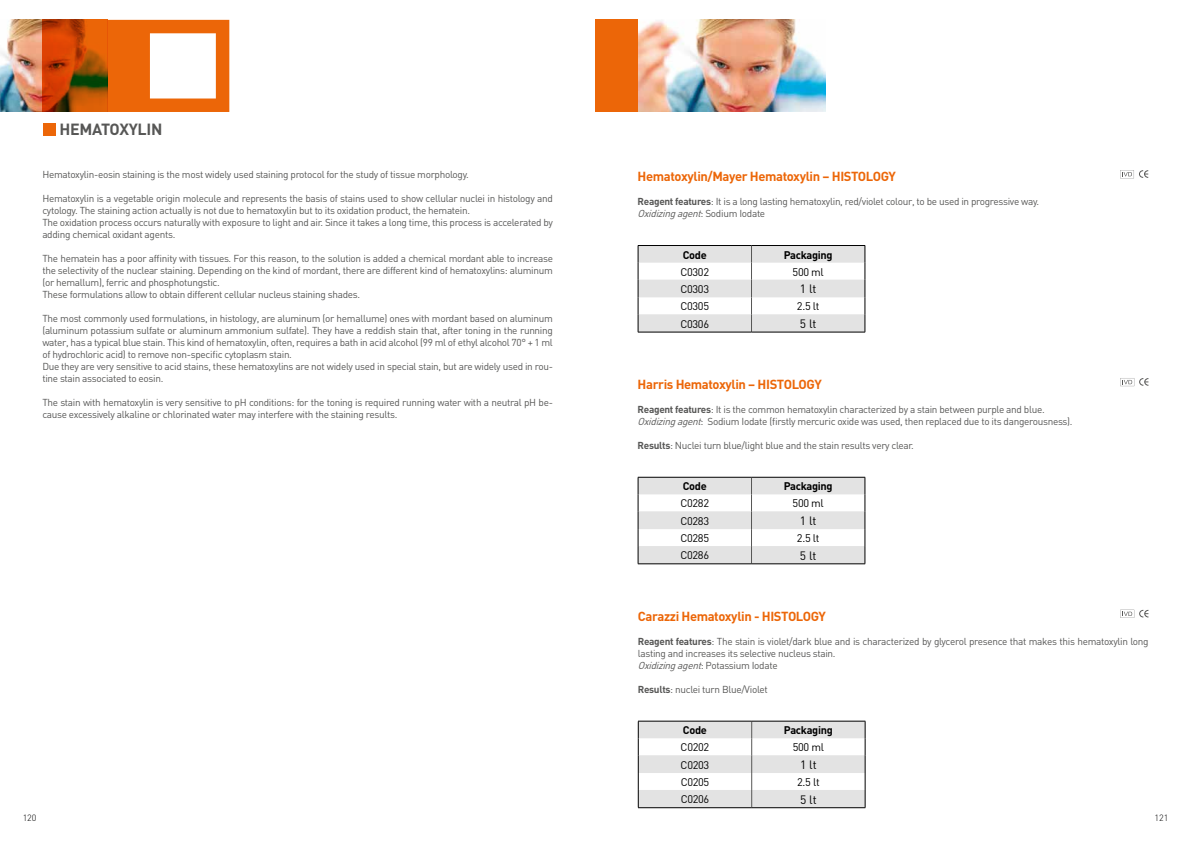
<style>
.page{position:relative;width:1191px;height:842px;background:#fff}
.page>*{position:absolute;margin:0;border:0;box-sizing:border-box;transform-origin:0 0}
.t1{font:700 16px "DIN";color:#575756}
.t2{font:700 13px "DIN";letter-spacing:-.03em;color:#ec6608}
.t3{font:12px "DIN";color:#000}
.t4{font:11px "DIN";letter-spacing:-.03em;color:#000}
.t5{font:700 11px "DIN";letter-spacing:-.03em;color:#000}
.t6{font:10px/12px "DIN";letter-spacing:-.03em;color:#575756}
.t7{font:300 9px "DIN";color:#000}
.s1{font-weight:700}
.s2{font-style:italic}
</style>
<div class="page">
<img style="left:0;top:20px;width:43px;height:92px">
<div style="left:595px;top:20px;width:43px;height:92px;background:#ec6608"></div>
<svg style="left:43px;top:20px;width:65px;height:92px;background:#b54804"></svg>
<img style="left:638px;top:20px;width:187px;height:92px">
<svg style="left:108px;top:20px;width:121px;height:92px"></svg>
<div style="left:43px;top:123px;width:13px;height:13px;background:#ec6608"></div>
<svg style="left:638px;top:245px;width:227px;height:87px"></svg>
<hr style="left:638px;top:332px;width:113px;height:1px;background:#000">
<hr style="left:751px;top:332px;width:114px;height:1px;background:#000">
<svg style="left:1120px;top:170px;width:28px;height:8px"></svg>
<svg style="left:638px;top:477px;width:227px;height:87px"></svg>
<hr style="left:638px;top:564px;width:113px;height:1px;background:#000">
<hr style="left:751px;top:564px;width:114px;height:1px;background:#000">
<svg style="left:1120px;top:378px;width:28px;height:8px"></svg>
<svg style="left:638px;top:721px;width:228px;height:87px"></svg>
<hr style="left:638px;top:807px;width:113px;height:1px;background:#000">
<hr style="left:751px;top:807px;width:114px;height:1px;background:#000">
<svg style="left:1120px;top:610px;width:28px;height:8px"></svg>
<h1 class="t1" style="left:60px;top:119px;width:79px">HE MATOXYLIN</h1>
<p class="t6" style="left:42px;top:168px;width:428px">Hematoxylin-eosin staining is the most widely used staining protocol for the study of tissue morphology.</p>
<p class="t6" style="left:42px;top:192px;width:512px">Hematoxylin is a vegetable origin molecule and represents the basis of stains used to show cellular nuclei in histology and cytology. The staining action actually is not due to hematoxylin but to its oxidation product, the hematein.<br>The oxidation process occurs naturally with exposure to light and air. Since it takes a long time, this process is accelerated by adding chemical oxidant agents.</p>
<p class="t6" style="left:42px;top:252px;width:512px">The hematein has a poor affinity with tissues. For this reason, to the solution is added a chemical mordant able to increase the selectivity of the nuclear staining. Depending on the kind of mordant, there are different kind of hematoxylins: aluminum (or hemallum), ferric and phosphotungstic.<br>These formulations allow to obtain different cellular nucleus staining shades.</p>
<p class="t6" style="left:42px;top:312px;width:512px">The most commonly used formulations, in histology, are aluminum (or hemallume) ones with mordant based on aluminum (aluminum potassium sulfate or aluminum ammonium sulfate). They have a reddish stain that, after toning in the running water, has a typical blue stain. This kind of hematoxylin, often, requires a bath in acid alcohol (99 ml of ethyl alcohol 70° + 1 ml of hydrochloric acid) to remove non-specific cytoplasm stain.<br>Due they are very sensitive to acid stains, these hematoxylins are not widely used in special stain, but are widely used in rou&shy;tine stain associated to eosin.</p>
<p class="t6" style="left:42px;top:396px;width:512px">The stain with hematoxylin is very sensitive to pH conditions: for the toning is required running water with a neutral pH be&shy;cause excessively alkaline or chlorinated water may interfere with the staining results.</p>
<h2 class="t2" style="left:637px;top:168px;width:202px">H ematoxylin/Mayer H ematoxylin – HISTOLO</h2>
<h2 class="t2" style="left:880px;top:168px;width:17px">GY</h2>
<p class="t6" style="left:637px;top:195px;width:403px"><span class="s1">Reagent features</span>: It is a long lasting hematoxylin, red/violet colour, to be used in progressive way.<br><span class="s2">Oxidizingagent</span>: S o d i u m I o d a t e</p>
<p class="t5" style="left:683px;top:247px;width:26px">Code</p>
<p class="t5" style="left:783px;top:247px;width:50px">Packaging</p>
<p class="t4" style="left:680px;top:265px;width:30px">C0302</p>
<p class="t4" style="left:792px;top:265px;width:33px">500 ml</p>
<p class="t4" style="left:680px;top:282px;width:30px">C0303</p>
<p class="t3" style="left:800px;top:282px;width:18px">1 lt</p>
<p class="t4" style="left:680px;top:299px;width:30px">C0305</p>
<p class="t4" style="left:797px;top:299px;width:24px">2.5 lt</p>
<p class="t4" style="left:680px;top:317px;width:30px">C0306</p>
<p class="t3" style="left:800px;top:316px;width:18px">5 lt</p>
<h2 class="t2" style="left:637px;top:376px;width:128px">Harris H ematoxylin – HISTOLO</h2>
<h2 class="t2" style="left:806px;top:376px;width:17px">GY</h2>
<p class="t6" style="left:637px;top:403px;width:436px"><span class="s1">Reagent features</span>: It is the common hematoxylin characterized by a stain between purple and blue.<br><span class="s2">Oxidizingagent</span>: Sodium Iodate (firstly mercuric oxide was used, then replaced due to its dangerousness).</p>
<p class="t6" style="left:637px;top:439px;width:278px"><span class="s1">Results</span>: Nuclei turn blue/light blue and the stain results very clear.</p>
<p class="t5" style="left:683px;top:479px;width:26px">Code</p>
<p class="t5" style="left:783px;top:479px;width:50px">Packaging</p>
<p class="t4" style="left:680px;top:496px;width:30px">C0282</p>
<p class="t4" style="left:792px;top:496px;width:33px">500 ml</p>
<p class="t4" style="left:680px;top:514px;width:30px">C0283</p>
<p class="t3" style="left:800px;top:513px;width:18px">1 lt</p>
<p class="t4" style="left:680px;top:531px;width:30px">C0285</p>
<p class="t4" style="left:797px;top:531px;width:24px">2.5 lt</p>
<p class="t4" style="left:680px;top:549px;width:30px">C0286</p>
<p class="t3" style="left:800px;top:548px;width:18px">5 lt</p>
<h2 class="t2" style="left:638px;top:607px;width:132px">Carazzi H ematoxylin - HISTOLO</h2>
<h2 class="t2" style="left:810px;top:607px;width:17px">GY</h2>
<p class="t6" style="left:638px;top:635px;width:512px"><span class="s1">Reagent features</span>: The stain is violet/dark blue and is characterized by glycerol presence that makes this hematoxylin long lasting and increases its selective nucleus stain.<br><span class="s2">Oxidizingagent</span>: P o t a ss i u m I o d a t e</p>
<p class="t6" style="left:638px;top:683px;width:131px"><span class="s1">Results</span>: nuclei turn Blue/Violet</p>
<p class="t5" style="left:683px;top:723px;width:26px">Code</p>
<p class="t5" style="left:784px;top:723px;width:50px">Packaging</p>
<p class="t4" style="left:680px;top:740px;width:30px">C0202</p>
<p class="t4" style="left:792px;top:740px;width:33px">500 ml</p>
<p class="t4" style="left:680px;top:758px;width:30px">C0203</p>
<p class="t3" style="left:800px;top:757px;width:18px">1 lt</p>
<p class="t4" style="left:680px;top:775px;width:30px">C0205</p>
<p class="t4" style="left:797px;top:775px;width:24px">2.5 lt</p>
<p class="t4" style="left:680px;top:792px;width:30px">C0206</p>
<p class="t3" style="left:800px;top:792px;width:18px">5 lt</p>
<p class="t7" style="left:23px;top:812px;width:15px">120</p>
<p class="t7" style="left:1154px;top:812px;width:15px">121</p>
</div>
